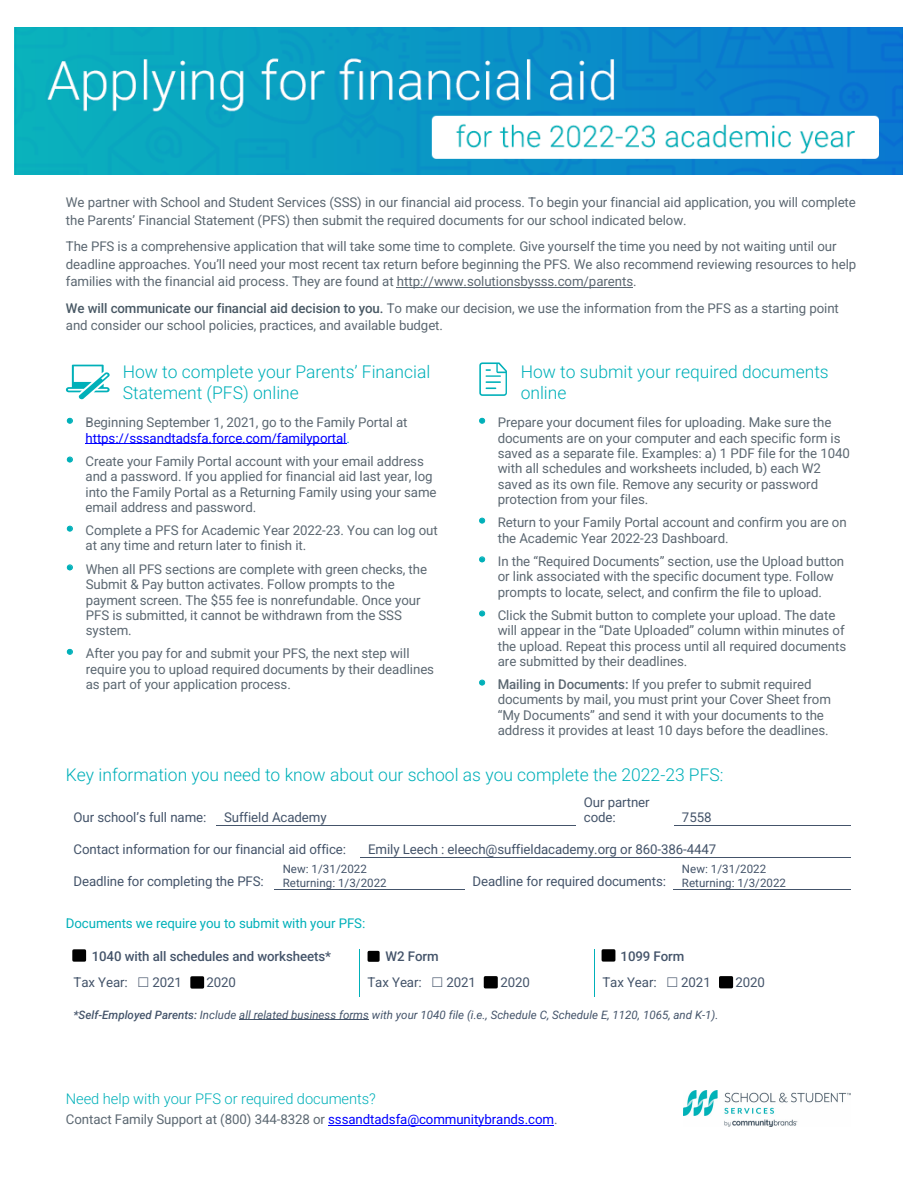
<style>
.page{position:relative;width:918px;height:1188px;background:#fff}
.page>*{position:absolute;margin:0;border:0;box-sizing:border-box;transform-origin:0 0}
.t1{font:300 17.4px/20.5px "Roboto";color:#00b0b9}
.t2{font:300 14.7px "Roboto";letter-spacing:-.005em;color:#00b0b9}
.t3{font:13.2px/15.3px "Roboto";letter-spacing:-.005em;color:#5c6872}
.t4{font:13.2px/15.3px "Roboto";letter-spacing:-.005em;color:#44546a}
.t5{font:500 13.2px "Roboto";letter-spacing:-.005em;color:#44546a}
.t6{font:13.2px "Roboto";letter-spacing:-.005em;color:#00b0b9}
.t7{font:italic 11.55px "Roboto";letter-spacing:.005em;color:#44546a}
.t8{font:11.55px/13.6px "Roboto";letter-spacing:.005em;color:#44546a}
.s1{font-weight:500;color:#495965}
.s2{color:#00b0b9}
.s3{color:#00f}
.s4{color:#009ace}
.s5{font-weight:500}
</style>
<div class="page">
<hr style="left:328px;top:1125px;width:226px;height:1px;background:#00f">
<img style="left:683px;top:1091px;width:168px;height:36px">
<img style="left:14px;top:28px;width:889px;height:146px">
<hr style="left:397px;top:287px;width:236px;height:1px;background:#5c6872">
<hr style="left:85px;top:444px;width:262px;height:1px;background:#00f">
<hr style="left:216px;top:825px;width:145px;height:1px;background:#44546a">
<hr style="left:361px;top:825px;width:215px;height:1px;background:#44546a">
<hr style="left:674px;top:825px;width:177px;height:1px;background:#44546a">
<hr style="left:361px;top:857px;width:104px;height:1px;background:#44546a">
<hr style="left:466px;top:857px;width:208px;height:1px;background:#44546a">
<hr style="left:675px;top:857px;width:176px;height:1px;background:#44546a">
<hr style="left:274px;top:889px;width:191px;height:1px;background:#44546a">
<hr style="left:673px;top:889px;width:178px;height:1px;background:#44546a">
<svg style="left:359px;top:949px;width:1px;height:48px"></svg>
<svg style="left:594px;top:949px;width:1px;height:48px"></svg>
<hr style="left:239px;top:1020px;width:130px;height:1px;background:#44546a">
<svg style="left:66px;top:365px;width:44px;height:34px"></svg>
<svg style="left:479px;top:362px;width:28px;height:34px"></svg>
<div style="left:190px;top:976px;width:14px;height:13px;border:3px solid #000"></div>
<div style="left:72px;top:949px;width:14px;height:13px;border:3px solid #000"></div>
<div style="left:484px;top:976px;width:14px;height:12px;border:3px solid #000"></div>
<div style="left:368px;top:951px;width:12px;height:11px;border:3px solid #000"></div>
<div style="left:602px;top:949px;width:13px;height:13px;border:3px solid #000"></div>
<div style="left:719px;top:976px;width:14px;height:12px;border:3px solid #000"></div>
<svg style="left:75px;top:952px;width:9px;height:9px"></svg>
<svg style="left:369px;top:952px;width:9px;height:9px"></svg>
<svg style="left:604px;top:952px;width:9px;height:9px"></svg>
<svg style="left:193px;top:978px;width:9px;height:9px"></svg>
<svg style="left:487px;top:978px;width:9px;height:9px"></svg>
<svg style="left:722px;top:978px;width:9px;height:9px"></svg>
<p class="t3" style="left:66px;top:193px;width:792px;line-height:17.9px">We partner with School and Student Services (SSS) in our financial aid process. To begin your financial aid application, you will complete the Parents’ Financial Statement (PFS) then submit the required documents for our school indicated below.</p>
<p class="t3" style="left:66px;top:237px;width:792px;line-height:17.7px">The PFS is a comprehensive application that will take some time to complete. Give yourself the time you need by not waiting until our deadline approaches. You’ll need your most recent tax return before beginning the PFS. We also recommend reviewing resources to help families with the financial aid process. They are found at http://www.solutionsbysss.com/parents.</p>
<p class="t3" style="left:66px;top:299px;width:775px;line-height:17.4px"><span class="s1">We will communicate our financial aid decision to you.</span> To make our decision, we use the information from the PFS as a starting point and consider our school policies, practices, and available budget.</p>
<p class="t1" style="left:123px;top:361px;width:309px">How to complete your Parents’ Financial<br>Statement (PFS) online</p>
<p class="t3" style="left:86px;top:414px;width:324px;text-indent:-20px"><span class="s2">•</span> Beginning September 1, 2021, go to the Family Portal at <span class="s3">https://sssandtadsfa.force.com/familyportal</span><span class="s4">.</span></p>
<p class="t3" style="left:86px;top:453px;width:352px;text-indent:-20px"><span class="s2">•</span> Create your Family Portal account with your email address and a password. If you applied for financial aid last year, log into the Family Portal as a Returning Family using your same email address and password.</p>
<p class="t3" style="left:86px;top:522px;width:354px;text-indent:-20px"><span class="s2">•</span> Complete a PFS for Academic Year 2022-23. You can log out at any time and return later to finish it.</p>
<p class="t3" style="left:86px;top:561px;width:343px;text-indent:-20px"><span class="s2">•</span> When all PFS sections are complete with green checks, the Submit &amp; Pay button activates. Follow prompts to the payment screen. The $55 fee is nonrefundable. Once your PFS is submitted, it cannot be withdrawn from the SSS system.</p>
<p class="t3" style="left:86px;top:645px;width:350px;text-indent:-20px"><span class="s2">•</span> After you pay for and submit your PFS, the next step will require you to upload required documents by their deadlines as part of your application process.</p>
<p class="t1" style="left:521px;top:361px;width:310px">How to submit your required documents online</p>
<p class="t3" style="left:498px;top:414px;width:354px;text-indent:-20px"><span class="s2">•</span> Prepare your document files for uploading. Make sure the documents are on your computer and each specific form is saved as a separate file. Examples: a) 1 PDF file for the 1040 with all schedules and worksheets included, b) each W2 saved as its own file. Remove any security or password protection from your files.</p>
<p class="t3" style="left:498px;top:514px;width:350px;line-height:15.8px;text-indent:-20px"><span class="s2">•</span> Return to your Family Portal account and confirm you are on the Academic Year 2022-23 Dashboard.</p>
<p class="t3" style="left:498px;top:553px;width:348px;text-indent:-20px"><span class="s2">•</span> In the “Required Documents” section, use the Upload button or link associated with the specific document type. Follow prompts to locate, select, and confirm the file to upload.</p>
<p class="t3" style="left:498px;top:607px;width:350px;text-indent:-20px"><span class="s2">•</span> Click the Submit button to complete your upload. The date will appear in the “Date Uploaded” column within minutes of the upload. Repeat this process until all required documents are submitted by their deadlines.</p>
<p class="t3" style="left:498px;top:676px;width:335px;text-indent:-20px"><span class="s2">•</span> <span class="s5">Mailing in Documents:</span> If you prefer to submit required documents by mail, you must print your Cover Sheet from “My Documents” and send it with your documents to the address it provides at least 10 days before the deadlines.</p>
<p class="t1" style="left:66px;top:764px;width:659px">Key information you need to know about our school as you complete the 2022-23 PFS:</p>
<p class="t4" style="left:74px;top:809px;width:134px">Our school’s full name:</p>
<p class="t4" style="left:224px;top:809px;width:104px">Suffield Academy</p>
<p class="t4" style="left:584px;top:794px;width:67px">Our partner code:</p>
<p class="t4" style="left:682px;top:809px;width:31px">7558</p>
<p class="t4" style="left:74px;top:841px;width:274px">Contact information for our financial aid office:</p>
<p class="t4" style="left:368px;top:841px;width:350px">Emily Leech : eleech@suffieldacademy.org or 860-386-4447</p>
<p class="t4" style="left:74px;top:873px;width:192px">Deadline for completing the PFS:</p>
<p class="t8" style="left:283px;top:862px;width:106px">New: 1/31/2022<br>Returning: 1/3/2022</p>
<p class="t4" style="left:473px;top:873px;width:195px">Deadline for required documents:</p>
<p class="t8" style="left:682px;top:862px;width:106px">New: 1/31/2022<br>Returning: 1/3/2022</p>
<p class="t6" style="left:66px;top:915px;width:301px">Documents we require you to submit with your PFS:</p>
<p class="t5" style="left:92px;top:947px;width:241px">1040 with all schedules and worksheets*</p>
<p class="t5" style="left:386px;top:947px;width:55px">W2 Form</p>
<p class="t5" style="left:621px;top:947px;width:65px">1099 Form</p>
<p class="t4" style="left:74px;top:975px;width:56px">Tax Year:</p>
<p class="t4" style="left:152px;top:975px;width:31px">2021</p>
<p class="t4" style="left:207px;top:975px;width:31px">2020</p>
<p class="t4" style="left:367px;top:975px;width:56px">Tax Year:</p>
<p class="t4" style="left:446px;top:975px;width:31px">2021</p>
<p class="t4" style="left:500px;top:975px;width:31px">2020</p>
<p class="t4" style="left:602px;top:975px;width:56px">Tax Year:</p>
<p class="t4" style="left:681px;top:975px;width:31px">2021</p>
<p class="t4" style="left:735px;top:975px;width:31px">2020</p>
<p class="t7" style="left:74px;top:1007px;width:646px"><span class="s5">*Self-Employed Parents:</span> Include all related business forms with your 1040 file (i.e., Schedule C, Schedule E, 1120, 1065, and K-1).</p>
<p class="t2" style="left:66px;top:1089px;width:311px">Need help with your PFS or required documents?</p>
<p class="t3" style="left:66px;top:1111px;width:493px">Contact Family Support at (800) 344-8328 or <span class="s3">sssandtadsfa@communitybrands.com</span>.</p>
</div>
